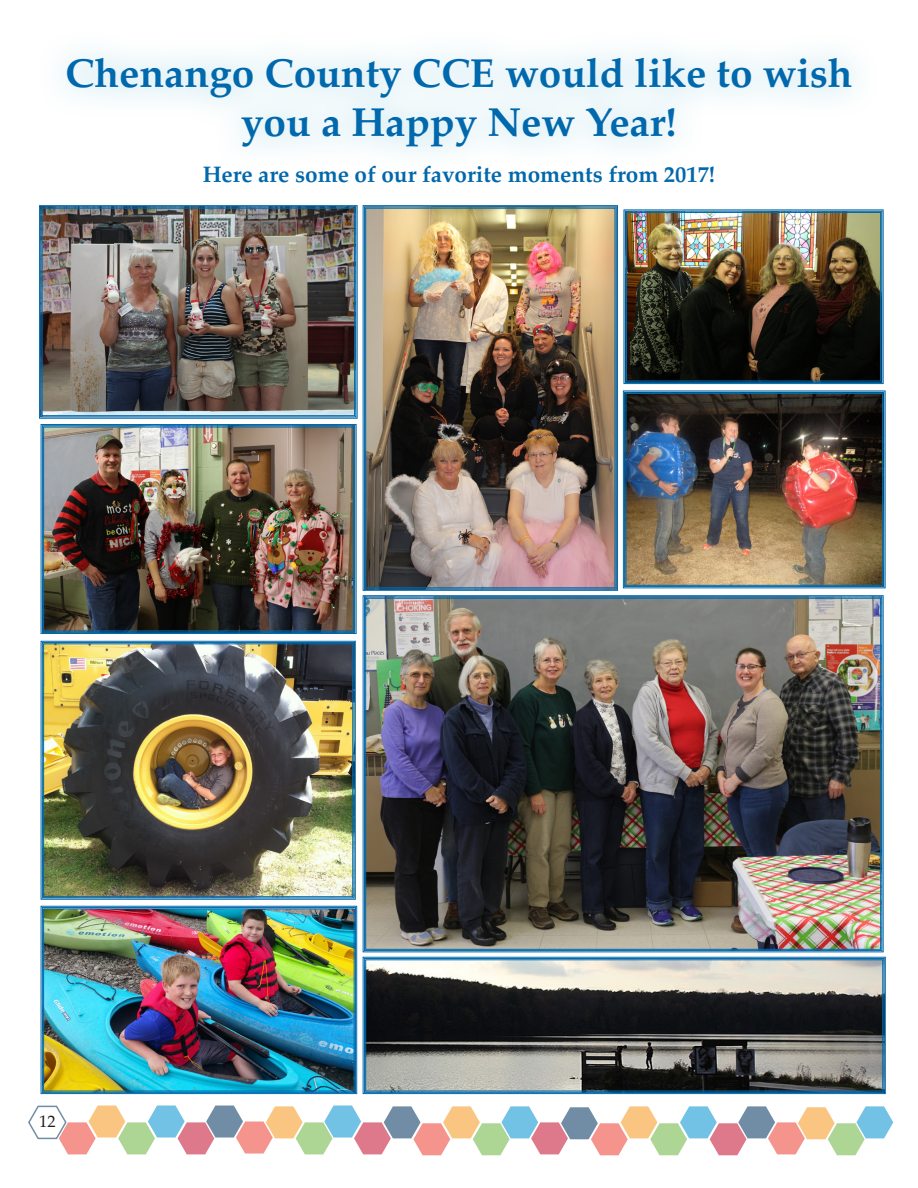
<style>
.page{position:relative;width:918px;height:1188px;background:#fff}
.page>*{position:absolute;margin:0;border:0;box-sizing:border-box;transform-origin:0 0}
.t1{font:700 40.5px/48.6px "Palatino";color:#0068ac;text-align:center}
.t2{font:700 22.5px "Palatino";color:#0068ac}
.t3{font:16.5px "Palatino";color:#231f20}
</style>
<div class="page">
<svg style="left:28px;top:1105px;width:865px;height:50px"></svg>
<div style="left:38px;top:28px;width:842px;height:148px;background:#89cce2;opacity:.84"></div>
<img style="left:39px;top:205px;width:319px;height:214px">
<div style="left:40px;top:206px;width:316px;height:211px;border:1px solid #0068ac"></div>
<div style="left:42px;top:208px;width:313px;height:208px;border:1px solid #0068ac"></div>
<img style="left:363px;top:205px;width:255px;height:386px">
<div style="left:365px;top:208px;width:250px;height:380px;border:1px solid #0068ac"></div>
<img style="left:363px;top:595px;width:521px;height:357px">
<img style="left:624px;top:209px;width:260px;height:175px">
<div style="left:625px;top:211px;width:257px;height:172px;border:1px solid #0068ac"></div>
<div style="left:626px;top:212px;width:255px;height:169px;border:1px solid #0068ac"></div>
<img style="left:41px;top:424px;width:316px;height:210px">
<div style="left:42px;top:425px;width:313px;height:208px;border:1px solid #0068ac"></div>
<div style="left:43px;top:427px;width:311px;height:204px;border:1px solid #0068ac"></div>
<img style="left:41px;top:641px;width:315px;height:259px">
<div style="left:43px;top:644px;width:310px;height:253px;border:1px solid #0068ac"></div>
<img style="left:623px;top:390px;width:263px;height:198px">
<div style="left:624px;top:392px;width:260px;height:195px;border:1px solid #0068ac"></div>
<div style="left:626px;top:393px;width:257px;height:193px;border:1px solid #0068ac"></div>
<img style="left:41px;top:906px;width:316px;height:188px">
<div style="left:42px;top:907px;width:314px;height:186px;border:1px solid #0068ac"></div>
<div style="left:43px;top:909px;width:311px;height:182px;border:1px solid #0068ac"></div>
<svg style="left:363px;top:957px;width:523px;height:137px;background:#676966"></svg>
<div style="left:364px;top:958px;width:520px;height:135px;border:1px solid #0068ac"></div>
<p class="t1" style="left:65px;top:48px;width:789px">Chenango County CCE would like to wish you a Happy New Year!</p>
<p class="t2" style="left:203px;top:156px;width:514px">Here are some of our favorite moments from 2017!</p>
<p class="t3" style="left:39px;top:1108px;width:18px">12</p>
</div>
